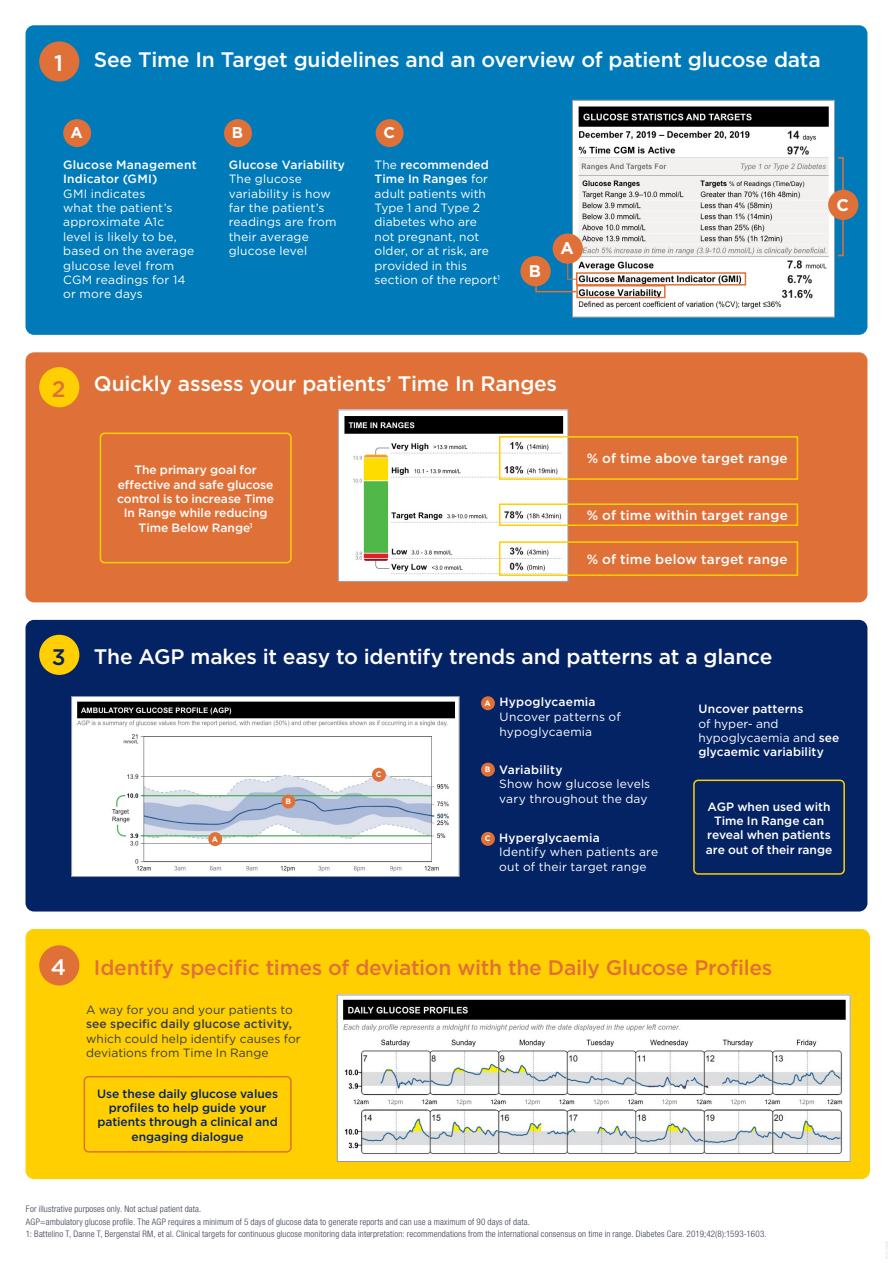
<style>
.page{position:relative;width:893px;height:1263px;background:#fff}
.page>*{position:absolute;margin:0;border:0;box-sizing:border-box;transform-origin:0 0}
.t1{font:500 22.5px "Gotham HTF";color:#fff}
.t2{font:500 22.5px "Gotham HTF";color:#df7138}
.t3{font:500 22.5px "Gotham HTF";color:#042364}
.t4{font:500 21px "Gotham HTF";letter-spacing:-.01em;color:#fff}
.t5{font:500 21px "Gotham HTF";letter-spacing:-.015em;color:#df7138}
.t6{font:700 16.95px "Gotham HTF";color:#fff}
.t7{font:700 15.6px "Gotham HTF";color:#fff}
.t8{font:500 13.5px "Gotham HTF";letter-spacing:.015em;color:#fff}
.t9{font:12px/14.4px "Gotham HTF";letter-spacing:.01em;color:#fff}
.t10{font:500 12px/14.4px "Gotham HTF";color:#fff;text-align:center}
.t11{font:500 12px/14.4px "Gotham HTF";letter-spacing:-.005em;color:#042364;text-align:center}
.t12{font:12px/14.4px "Gotham HTF";letter-spacing:.005em;color:#383e4f}
.t13{font:500 12px "Gotham HTF";letter-spacing:.005em;color:#383e4f}
.t14{font:500 12px/14.4px "Gotham HTF";letter-spacing:.02em;color:#fff}
.t15{font:300 condensed 9px/12.9px "Helvetica Neue LT Pro";letter-spacing:.015em;color:#383e4f}
.t16{font:700 7.8px "Gotham HTF";color:#fff}
.s1{font-weight:500}
</style>
<div class="page">
<div style="left:26px;top:25px;width:841px;height:310px;background:#007ab9;border-radius:9px"></div>
<div style="left:26px;top:352px;width:841px;height:250px;background:#df7138;border-radius:9px"></div>
<div style="left:26px;top:620px;width:841px;height:291px;background:#042364;border-radius:9px"></div>
<div style="left:26px;top:929px;width:844px;height:250px;background:#ffcf01;border-radius:9px"></div>
<div style="left:572px;top:100px;width:263px;height:217px;background:#fff;border:1px solid #959aa0"></div>
<img style="left:576px;top:106px;width:254px;height:203px">
<div style="left:576px;top:272px;width:170px;height:14px;border:2px solid #df7138"></div>
<div style="left:576px;top:285px;width:89px;height:13px;border:2px solid #df7138"></div>
<div style="left:39px;top:41px;width:40px;height:41px;background:#df7138;border-radius:50%"></div>
<div style="left:837px;top:157px;width:7px;height:99px;border:2px solid #df7138"></div>
<svg style="left:534px;top:249px;width:44px;height:44px"></svg>
<img style="left:340px;top:412px;width:226px;height:168px">
<div style="left:338px;top:410px;width:230px;height:172px;border:1px solid #959aa0"></div>
<div style="left:39px;top:367px;width:40px;height:40px;background:#ffcf01;border-radius:50%"></div>
<div style="left:499px;top:436px;width:299px;height:44px;border:2px solid #ffcf01"></div>
<div style="left:499px;top:503px;width:299px;height:23px;border:2px solid #ffcf01"></div>
<div style="left:499px;top:541px;width:299px;height:35px;border:2px solid #ffcf01"></div>
<div style="left:39px;top:635px;width:40px;height:40px;background:#ffcf01;border-radius:50%"></div>
<div style="left:84px;top:1076px;width:208px;height:76px;border:2px solid #df7138;border-radius:4px"></div>
<div style="left:693px;top:779px;width:152px;height:96px;border:2px solid #ffcf01;border-radius:4px"></div>
<div style="left:100px;top:433px;width:192px;height:130px;border:2px solid #ffcf01;border-radius:4px"></div>
<img style="left:339px;top:997px;width:509px;height:163px">
<div style="left:337px;top:995px;width:513px;height:167px;border:1px solid #959aa0"></div>
<div style="left:39px;top:945px;width:40px;height:40px;background:#df7138;border-radius:50%"></div>
<div style="left:553px;top:233px;width:30px;height:31px;background:#df7138;border-radius:50%"></div>
<div style="left:481px;top:696px;width:14px;height:14px;background:#df7138;border-radius:50%"></div>
<div style="left:481px;top:763px;width:14px;height:13px;background:#df7138;border-radius:50%"></div>
<div style="left:481px;top:832px;width:14px;height:14px;background:#df7138;border-radius:50%"></div>
<div style="left:71px;top:696px;width:388px;height:181px;background:#fff;border:1px solid #959aa0"></div>
<img style="left:77px;top:701px;width:377px;height:171px">
<div style="left:208px;top:832px;width:14px;height:14px;background:#df7138;border-radius:50%"></div>
<div style="left:281px;top:794px;width:14px;height:14px;background:#df7138;border-radius:50%"></div>
<div style="left:372px;top:768px;width:14px;height:14px;background:#df7138;border-radius:50%"></div>
<div style="left:63px;top:119px;width:28px;height:28px;background:#df7138;border-radius:50%"></div>
<div style="left:520px;top:256px;width:31px;height:30px;background:#df7138;border-radius:50%"></div>
<div style="left:224px;top:119px;width:28px;height:28px;background:#df7138;border-radius:50%"></div>
<div style="left:828px;top:190px;width:30px;height:30px;background:#df7138;border-radius:50%"></div>
<div style="left:376px;top:119px;width:28px;height:28px;background:#df7138;border-radius:50%"></div>
<h1 class="t1" style="left:54px;top:50px;width:10px">1</h1>
<h2 class="t4" style="left:94px;top:48px;width:728px">See Time In Target guidelines and an overview of patient glucose data</h2>
<h3 class="t7" style="left:71px;top:124px;width:14px">A</h3>
<p class="t14" style="left:63px;top:157px;width:135px">Glucose Management<br>Indicator (GMI)</p>
<p class="t9" style="left:63px;top:186px;width:133px">GMI indicates<br>what the patient’s approximate A1c level is likely to be, based on the average glucose level from<br>CGM readings for 14 or more days</p>
<h3 class="t7" style="left:232px;top:124px;width:13px">B</h3>
<p class="t10" style="left:229px;top:157px;width:118px">Glucose Variability</p>
<p class="t9" style="left:229px;top:171px;width:109px">The glucose variability is how far the patient’s readings are from their average glucose level</p>
<h3 class="t7" style="left:383px;top:124px;width:13px">C</h3>
<p class="t9" style="left:375px;top:157px;width:127px">The <span class="s1">recommended<br>Time In Ranges</span> for adult patients with<br>Type 1 and Type 2 diabetes who are not pregnant, not older, or at risk, are provided in this section of the report<sup>1</sup></p>
<h3 class="t6" style="left:529px;top:261px;width:14px">B</h3>
<h3 class="t6" style="left:561px;top:238px;width:15px">A</h3>
<h3 class="t6" style="left:836px;top:195px;width:14px">C</h3>
<h1 class="t2" style="left:52px;top:376px;width:15px">2</h1>
<h2 class="t4" style="left:94px;top:371px;width:465px">Quickly assess your patients’ Time In Ranges</h2>
<p class="t10" style="left:117px;top:462px;width:158px">The primary goal for effective and safe glucose control is to increase Time<br>In Range while reducing<br>Time Below Range<sup>1</sup></p>
<p class="t8" style="left:587px;top:451px;width:202px">% of time above target range</p>
<p class="t8" style="left:587px;top:508px;width:203px">% of time within target range</p>
<p class="t8" style="left:587px;top:552px;width:202px">% of time below target range</p>
<h1 class="t3" style="left:52px;top:644px;width:15px">3</h1>
<h2 class="t4" style="left:94px;top:644px;width:680px">The AGP makes it easy to identify trends and patterns at a glance</h2>
<p class="t10" style="left:698px;top:701px;width:106px">Uncover patterns</p>
<p class="t9" style="left:698px;top:716px;width:142px">of hyper- and hypoglycaemia and <span class="s1">see glycaemic variability</span></p>
<p class="t10" style="left:500px;top:694px;width:97px">Hypoglycaemia</p>
<p class="t9" style="left:500px;top:710px;width:123px">Uncover patterns of hypoglycaemia</p>
<p class="t16" style="left:485px;top:699px;width:8px">A</p>
<p class="t16" style="left:285px;top:797px;width:7px">B</p>
<p class="t16" style="left:376px;top:770px;width:7px">C</p>
<p class="t16" style="left:485px;top:765px;width:7px">B</p>
<p class="t10" style="left:499px;top:762px;width:65px">Variability</p>
<p class="t9" style="left:499px;top:777px;width:153px">Show how glucose levels vary throughout the day</p>
<p class="t16" style="left:212px;top:834px;width:8px">A</p>
<p class="t16" style="left:485px;top:834px;width:7px">C</p>
<p class="t10" style="left:499px;top:830px;width:102px">Hyperglycaemia</p>
<p class="t9" style="left:499px;top:845px;width:161px">Identify when patients are out of their target range</p>
<p class="t10" style="left:706px;top:799px;width:128px">AGP when used with<br>Time In Range can reveal when patients are out of their range</p>
<h1 class="t1" style="left:51px;top:954px;width:17px">4</h1>
<h2 class="t5" style="left:94px;top:956px;width:680px">Identify specific times of deviation with the Daily Glucose Profiles</h2>
<p class="t12" style="left:86px;top:1002px;width:208px">A way for you and your patients to</p>
<p class="t13" style="left:86px;top:1017px;width:207px">see specific daily glucose activity,</p>
<p class="t12" style="left:86px;top:1031px;width:216px">which could help identify causes for deviations from Time In Range</p>
<p class="t11" style="left:97px;top:1086px;width:182px">Use these daily glucose values profiles to help guide your patients through a clinical and engaging dialogue</p>
<p class="t15" style="left:26px;top:1202px;width:742px">For illustrative purposes only. Not actual patient data.<br>AGP=ambulatory glucose profile. The AGP requires a minimum of 5 days of glucose data to generate reports and can use a maximum of 90 days of data.<br>1: Battelino T, Danne T, Bergenstal RM, et al. Clinical targets for continuous glucose monitoring data interpretation: recommendations from the international consensus on time in range. Diabetes Care. 2019;42(8):1593-1603.</p>
</div>
